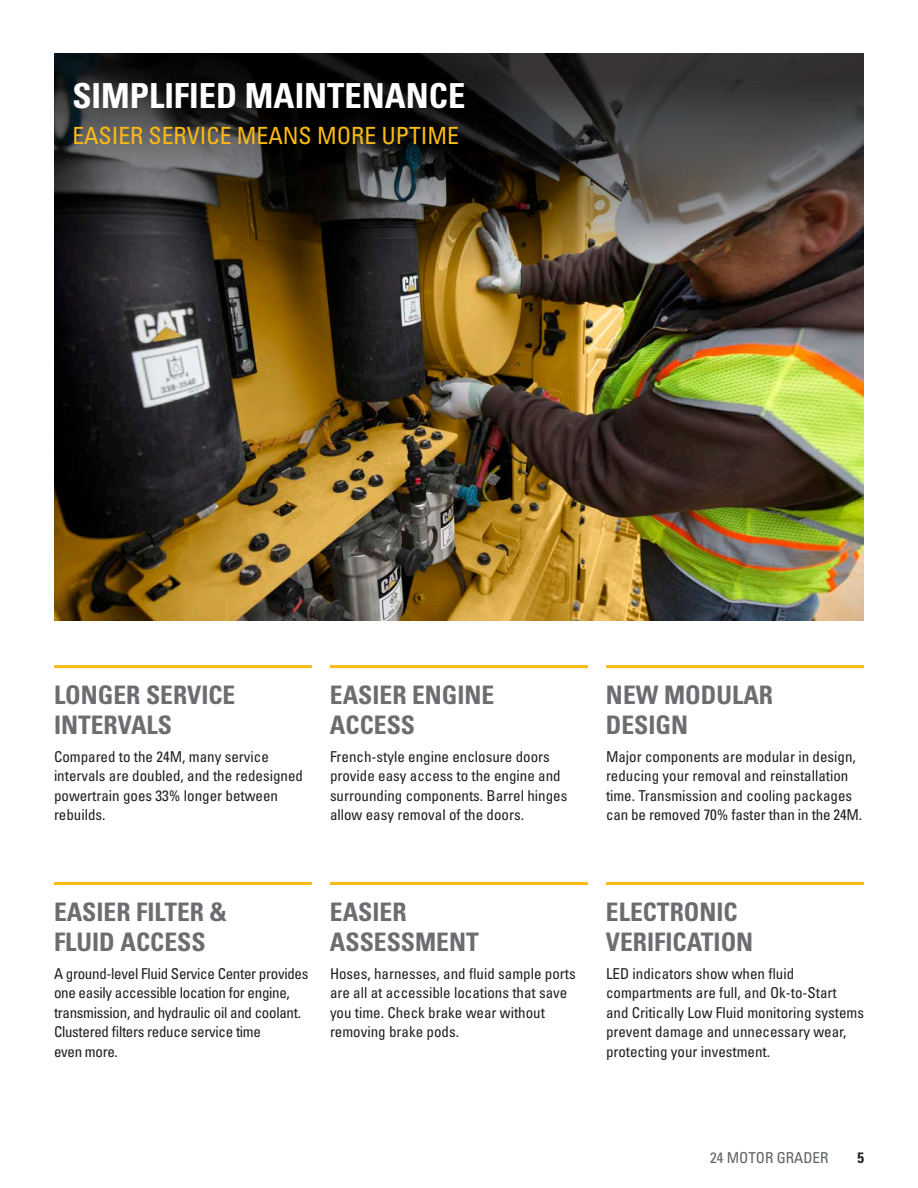
<style>
.page{position:relative;width:918px;height:1188px;background:#fff}
.page>*{position:absolute;margin:0;border:0;box-sizing:border-box;transform-origin:0 0}
.Headline_small_white{font:34.5px "Univers LTCYR 67 Bold Cond";color:#fff}
.Benefit_subhead_gray{font:25.5px "Univers LTCYR 67 Bold Cond";color:#6c6d70}
.Subhead_small_yellow{font:condensed 23.7px "Univers LTCYR 57";color:#fcba13}
.Body_copy{font:condensed 15px/19.5px "Univers LTCYR 57";color:#231f20}
.Body_copy-2{font:condensed 15px/19.5px "Univers LTCYR 57";letter-spacing:-.02em;color:#231f20}
.t1{font:condensed 15px "Univers LTCYR 57";color:#5d6163}
.t2{font:15px "Univers LTCYR 67 Bold Cond";color:#231f20}
</style>
<div class="page">
<img style="left:54px;top:54px;width:810px;height:567px">
<hr style="left:54px;top:665px;width:258px;height:3px;background:#fcba13">
<hr style="left:330px;top:665px;width:258px;height:3px;background:#fcba13">
<hr style="left:606px;top:665px;width:258px;height:3px;background:#fcba13">
<hr style="left:54px;top:882px;width:258px;height:3px;background:#fcba13">
<hr style="left:330px;top:882px;width:258px;height:3px;background:#fcba13">
<hr style="left:606px;top:882px;width:258px;height:3px;background:#fcba13">
<p class="Headline_small_white" style="left:72px;top:75px;width:394px">SIMPLIFIED MAINTENANCE</p>
<p class="Subhead_small_yellow" style="left:72px;top:121px;width:388px">EASIER SERVICE MEANS MORE UPTIME</p>
<p class="Benefit_subhead_gray" style="left:54px;top:679px;width:183px">LONGER SERVICE</p>
<p class="Benefit_subhead_gray" style="left:54px;top:710px;width:120px">INTERVALS</p>
<p class="Benefit_subhead_gray" style="left:330px;top:679px;width:166px">EASIER ENGINE</p>
<p class="Benefit_subhead_gray" style="left:330px;top:710px;width:87px">ACCESS</p>
<p class="Benefit_subhead_gray" style="left:606px;top:679px;width:169px">NEW MODULAR</p>
<p class="Benefit_subhead_gray" style="left:606px;top:710px;width:84px">DESIGN</p>
<p class="Body_copy" style="left:54px;top:746px;width:251px">Compared to the 24M, many service intervals are doubled, and the redesigned powertrain goes 33% longer between rebuilds.</p>
<p class="Body_copy" style="left:606px;top:746px;width:258px">Major components are modular in design, reducing your removal and reinstallation time. Transmission and cooling packages can be removed 70% faster than in the 24M.</p>
<p class="Body_copy" style="left:330px;top:746px;width:239px">French-style engine enclosure doors provide easy access to the engine and surrounding components. Barrel hinges allow easy removal of the doors.</p>
<p class="Benefit_subhead_gray" style="left:54px;top:896px;width:174px">EASIER FILTER &amp;</p>
<p class="Benefit_subhead_gray" style="left:54px;top:927px;width:153px">FLUID ACCESS</p>
<p class="Benefit_subhead_gray" style="left:330px;top:896px;width:78px">EASIER</p>
<p class="Benefit_subhead_gray" style="left:330px;top:927px;width:150px">ASSESSMENT</p>
<p class="Benefit_subhead_gray" style="left:606px;top:896px;width:133px">ELECTRONIC</p>
<p class="Benefit_subhead_gray" style="left:606px;top:927px;width:149px">VERIFICATION</p>
<p class="Body_copy-2" style="left:54px;top:963px;width:256px">A ground-level Fluid Service Center provides one easily accessible location for engine, transmission, and hydraulic oil and coolant.<br>Clustered filters reduce service time<br>even more.</p>
<p class="Body_copy" style="left:606px;top:963px;width:260px">LED indicators show when fluid compartments are full, and Ok-to-Start<br>and Critically Low Fluid monitoring systems prevent damage and unnecessary wear, protecting your investment.</p>
<p class="Body_copy" style="left:330px;top:963px;width:247px">Hoses, harnesses, and fluid sample ports are all at accessible locations that save you time. Check brake wear without removing brake pods.</p>
<p class="t1" style="left:710px;top:1148px;width:120px">24 MOTOR GRADER</p>
<p class="t2" style="left:857px;top:1148px;width:8px">5</p>
</div>
